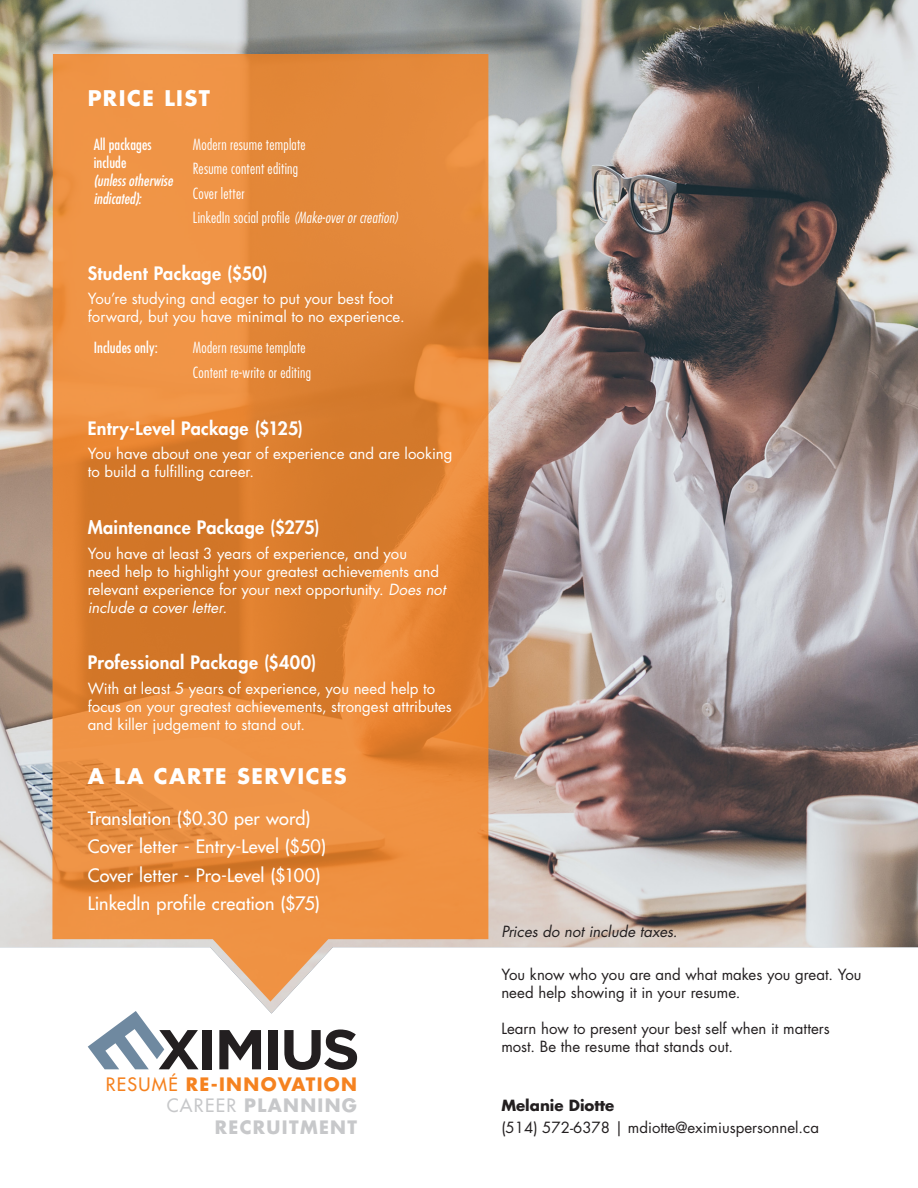
<style>
.page{position:relative;width:918px;height:1188px;background:#fff}
.page>*{position:absolute;margin:0;border:0;box-sizing:border-box;transform-origin:0 0}
.t1{font:700 21px "Futura Std";letter-spacing:.07em;color:#fff}
.t2{font:500 18px "Futura Std";letter-spacing:.01em;color:#fff}
.t3{font:800 18px "Futura Std";letter-spacing:.02em;color:#fff}
.t4{font:700 18px "Futura Std";letter-spacing:.075em;color:#c7c8ca}
.t5{font:700 18px "Futura Std";letter-spacing:.075em;color:#f58220}
.t6{font:15px/18px "Futura Std";color:#fff}
.t7{font:15px/18px "Futura Std";color:#231f20}
.t8{font:300 condensed 15px "Futura Std";letter-spacing:.015em;color:#fff}
.t9{font:italic condensed 15px/18px "Futura Std";letter-spacing:.005em;color:#fff}
.t10{font:italic 15px "Futura Std";color:#231f20}
.t11{font:condensed 15px "Futura Std";letter-spacing:.005em;color:#fff}
.s1{font-style:normal}
.s2{font-style:italic}
.s3{font-weight:500}
.s4{font-weight:700}
</style>
<div class="page">
<img style="left:0;top:0;width:918px;height:1014px">
<svg style="left:52px;top:54px;width:436px;height:948px;background:#e58e44"></svg>
<div style="left:203px;top:1030px;width:9px;height:39px;background:#231f20"></div>
<svg style="left:219px;top:1030px;width:42px;height:39px"></svg>
<div style="left:268px;top:1030px;width:10px;height:39px;background:#231f20"></div>
<svg style="left:284px;top:1030px;width:73px;height:40px"></svg>
<svg style="left:88px;top:1011px;width:111px;height:58px"></svg>
<p class="t1" style="left:88px;top:84px;width:124px">PRICE LIST</p>
<p class="t9" style="left:94px;top:136px;width:81px"><span class="s1">All packages include<br></span>(unless otherwise indicated):</p>
<p class="t8" style="left:193px;top:135px;width:114px">Modern resume template</p>
<p class="t8" style="left:193px;top:160px;width:107px">Resume content editing</p>
<p class="t8" style="left:193px;top:184px;width:53px">Cover letter</p>
<p class="t8" style="left:193px;top:208px;width:207px">LinkedIn social profile <span class="s2">(Make-over or creation)</span></p>
<p class="t3" style="left:88px;top:262px;width:182px">Student Package ($50)</p>
<p class="t6" style="left:88px;top:290px;width:319px">You’re studying and eager to put your best foot forward, but you have minimal to no experience.</p>
<p class="t11" style="left:94px;top:339px;width:66px">Includes only:</p>
<p class="t8" style="left:193px;top:339px;width:114px">Modern resume template</p>
<p class="t8" style="left:193px;top:363px;width:120px">Content re-write or editing</p>
<p class="t3" style="left:88px;top:417px;width:217px">Entry-Level Package ($125)</p>
<p class="t6" style="left:88px;top:445px;width:366px">You have about one year of experience and are looking to build a fulfilling career.</p>
<p class="t3" style="left:88px;top:516px;width:233px">Maintenance Package ($275)</p>
<p class="t6" style="left:88px;top:544px;width:359px">You have at least 3 years of experience, and you<br>need help to highlight your greatest achievements and relevant experience for your next opportunity. <span class="s2">Does not include a cover letter.</span></p>
<p class="t3" style="left:88px;top:651px;width:230px">Professional Package ($400)</p>
<p class="t6" style="left:88px;top:680px;width:366px">With at least 5 years of experience, you need help to focus on your greatest achievements, strongest attributes and killer judgement to stand out.</p>
<p class="t1" style="left:88px;top:762px;width:261px">A LA CARTE SERVICES</p>
<p class="t2" style="left:88px;top:807px;width:224px">Translation ($0.30 per word)</p>
<p class="t2" style="left:88px;top:835px;width:240px">Cover letter - Entry-Level ($50)</p>
<p class="t2" style="left:88px;top:864px;width:234px">Cover letter - Pro-Level ($100)</p>
<p class="t2" style="left:88px;top:892px;width:234px">LinkedIn profile creation ($75)</p>
<p class="t5" style="left:106px;top:1072px;width:253px"><span class="s3">RESUMÉ</span> RE-INNOVATION</p>
<p class="t4" style="left:167px;top:1094px;width:192px"><span class="s3">CAREER</span> PLANNING</p>
<p class="t4" style="left:215px;top:1115px;width:144px">RECRUITMENT</p>
<p class="t10" style="left:501px;top:922px;width:178px">Prices do not include taxes.</p>
<p class="t7" style="left:501px;top:965px;width:362px">You know who you are and what makes you great. You need help showing it in your resume.</p>
<p class="t7" style="left:501px;top:1019px;width:330px">Learn how to present your best self when it matters most. Be the resume that stands out.</p>
<p class="t7" style="left:501px;top:1094px;width:319px;line-height:22.5px"><span class="s4">Melanie Diotte<br></span>(514) 572-6378 | mdiotte@eximiuspersonnel.ca</p>
</div>
